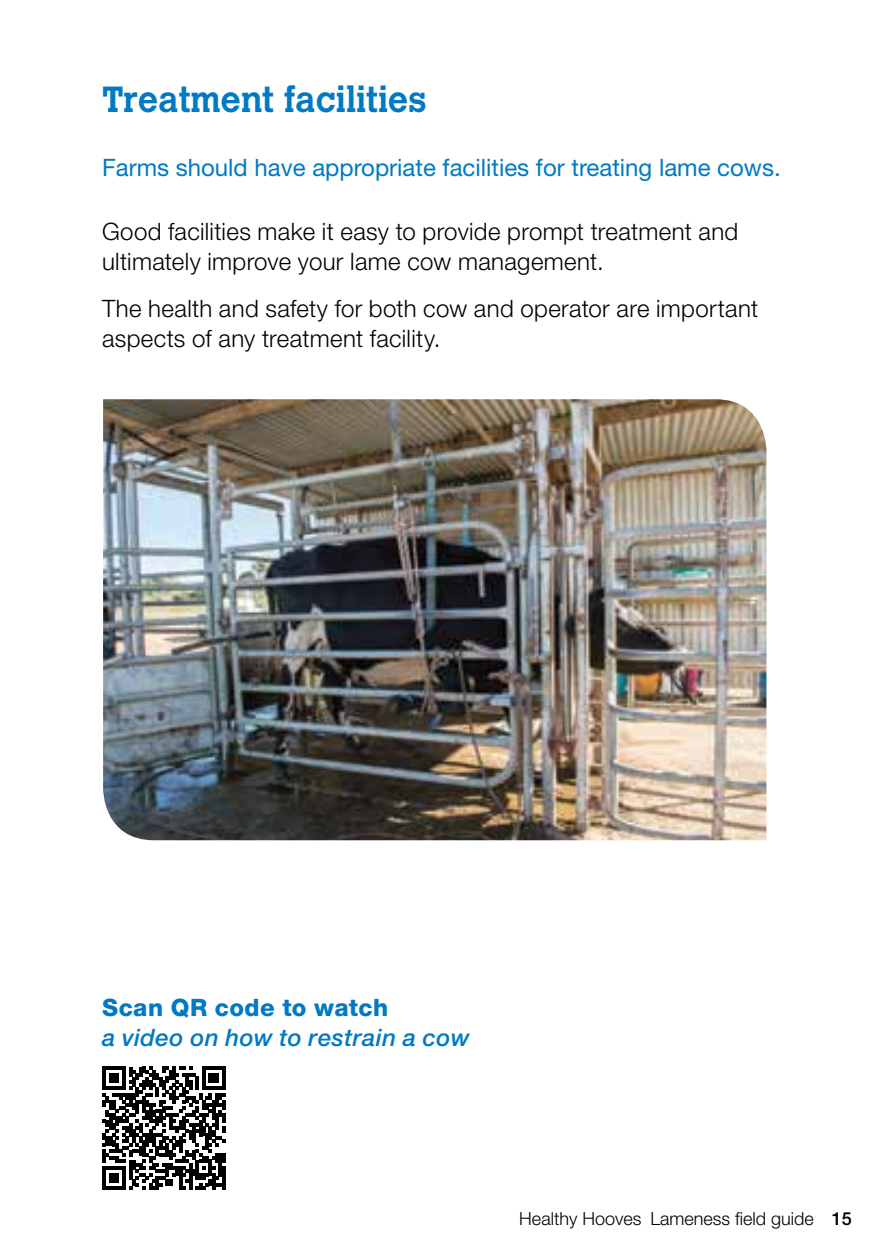
<style>
.page{position:relative;width:893px;height:1259px;background:#fff}
.page>*{position:absolute;margin:0;border:0;box-sizing:border-box;transform-origin:0 0}
.t1{font:700 36px "Calvert MT Std";color:#007ac2;scale:.96 1}
.t2{font:300 24px/30px "Helvetica Neue LT Std";letter-spacing:.015em;color:#000}
.t3{font:24px "Helvetica Neue LT Std";color:#007ac2}
.t4{font:italic 500 24px "Helvetica Neue LT Std";letter-spacing:.015em;color:#007ac2}
.t5{font:800 24px "Helvetica Neue LT Std";letter-spacing:.015em;color:#007ac2}
.t6{font:300 18px "Helvetica Neue LT Std";color:#000}
.s1{font-weight:500}
</style>
<div class="page">
<img style="left:103px;top:399px;width:663px;height:441px">
<svg style="left:102px;top:1066px;width:123px;height:123px"></svg>
<hr style="left:222px;top:1166px;width:3px;height:23px;background:#000">
<h1 class="t1" style="left:102px;top:76px;width:339px">Treatment facilities</h1>
<p class="t3" style="left:102px;top:153px;width:680px">Farms should have appropriate facilities for treating lame cows.</p>
<p class="t2" style="left:102px;top:216px;width:638px">Good facilities make it easy to provide prompt treatment and ultimately improve your lame cow management.</p>
<p class="t2" style="left:102px;top:293px;width:658px">The health and safety for both cow and operator are important aspects of any treatment facility.</p>
<p class="t5" style="left:102px;top:993px;width:288px">Scan QR code to watch</p>
<p class="t4" style="left:102px;top:1023px;width:369px">a video on how to restrain a cow</p>
<p class="t6" style="left:519px;top:1208px;width:334px">Healthy Hooves Lameness field guide <span class="s1">15</span></p>
</div>
